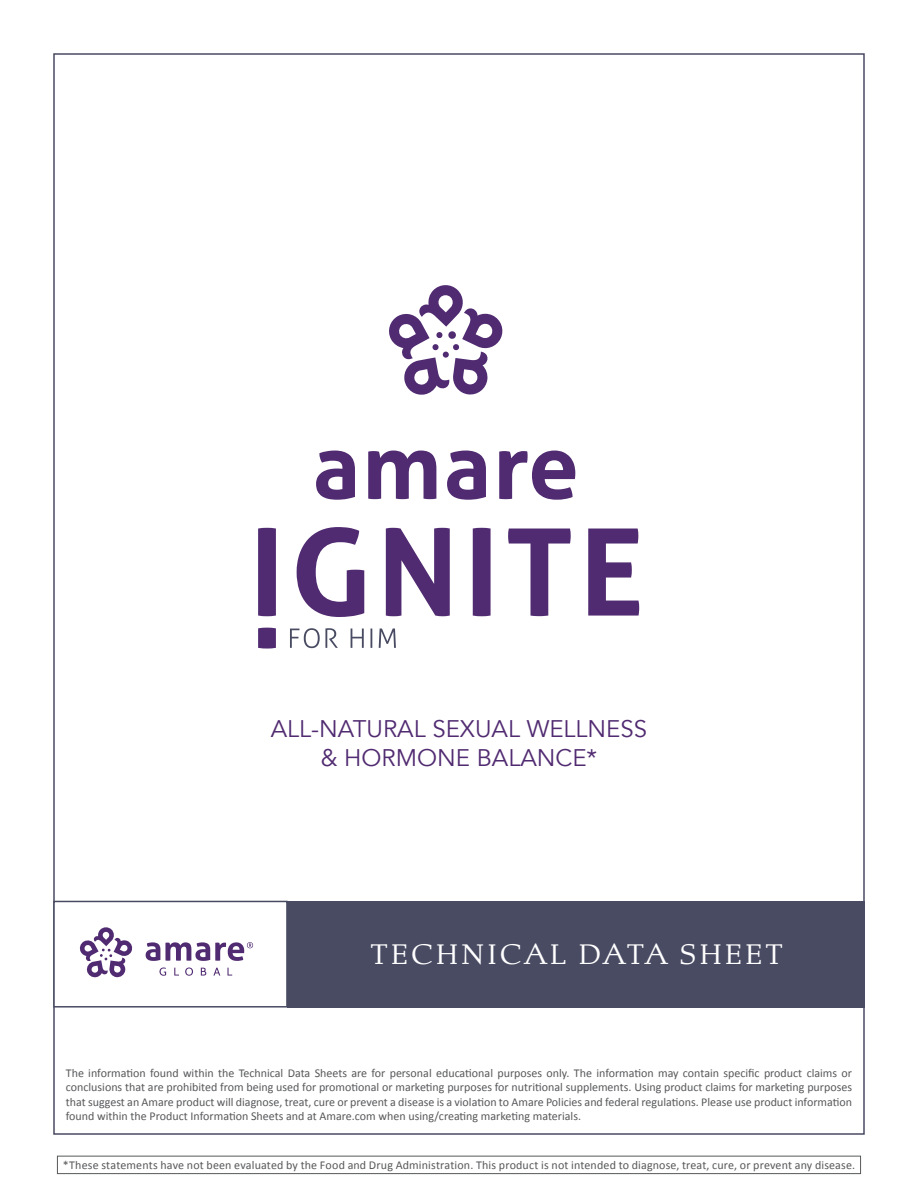
<style>
.page{position:relative;width:918px;height:1188px;background:#fff}
.page>*{position:absolute;margin:0;border:0;box-sizing:border-box;transform-origin:0 0}
.t1{font:30px "Albertan Pro";letter-spacing:.1em;color:#fff}
.t2{font:24px/28.8px "Avenir";color:#512b71;text-align:center}
.t3{font:12px/14.4px "Calibri";letter-spacing:.01em;color:#57585a;text-align:justify}
</style>
<div class="page">
<div style="left:53px;top:901px;width:235px;height:107px;background:#fff;border:2px solid #484b62"></div>
<div style="left:288px;top:901px;width:577px;height:107px;background:#484b62"></div>
<svg style="left:290px;top:628px;width:48px;height:20px"></svg>
<svg style="left:351px;top:629px;width:13px;height:19px"></svg>
<svg style="left:371px;top:629px;width:1px;height:19px"></svg>
<svg style="left:379px;top:629px;width:17px;height:19px"></svg>
<svg style="left:258px;top:528px;width:18px;height:88px;background:#532d72"></svg>
<svg style="left:297px;top:527px;width:67px;height:90px"></svg>
<svg style="left:386px;top:528px;width:64px;height:88px"></svg>
<div style="left:473px;top:528px;width:18px;height:88px;background:#512b71"></div>
<svg style="left:508px;top:529px;width:63px;height:87px"></svg>
<svg style="left:588px;top:529px;width:51px;height:87px"></svg>
<svg style="left:258px;top:628px;width:18px;height:21px"></svg>
<svg style="left:389px;top:285px;width:114px;height:110px"></svg>
<svg style="left:316px;top:451px;width:39px;height:49px"></svg>
<svg style="left:368px;top:451px;width:68px;height:48px"></svg>
<svg style="left:447px;top:451px;width:39px;height:49px"></svg>
<svg style="left:499px;top:451px;width:76px;height:49px"></svg>
<svg style="left:160px;top:968px;width:6px;height:8px"></svg>
<svg style="left:174px;top:968px;width:5px;height:8px"></svg>
<svg style="left:185px;top:968px;width:8px;height:8px"></svg>
<svg style="left:201px;top:968px;width:5px;height:8px"></svg>
<svg style="left:213px;top:968px;width:7px;height:8px"></svg>
<svg style="left:227px;top:968px;width:5px;height:8px"></svg>
<svg style="left:79px;top:927px;width:54px;height:51px"></svg>
<svg style="left:146px;top:942px;width:107px;height:19px"></svg>
<div style="left:57px;top:1156px;width:804px;height:18px;border:1px solid #57585a"></div>
<p class="t2" style="left:271px;top:715px;width:378px">ALL-NATURAL SEXUAL WELLNESS &amp; HORMONE BALANCE*</p>
<p class="t1" style="left:370px;top:936px;width:414px">TECHNICAL DATA SHEET</p>
<p class="t3" style="left:66px;top:1065px;width:788px">The information found within the Technical Data Sheets are for personal educational purposes only. The information may contain specific product claims or conclusions that are prohibited from being used for promotional or marketing purposes for nutritional supplements. Using product claims for marketing purposes that suggest an Amare product will diagnose, treat, cure or prevent a disease is a violation to Amare Policies and federal regulations. Please use product information found within the Product Information Sheets and at Amare.com when using/creating marketing materials.</p>
<p class="t3" style="left:63px;top:1157px;width:794px">*These statements have not been evaluated by the Food and Drug Administration. This product is not intended to diagnose, treat, cure, or prevent any disease.</p>
</div>
